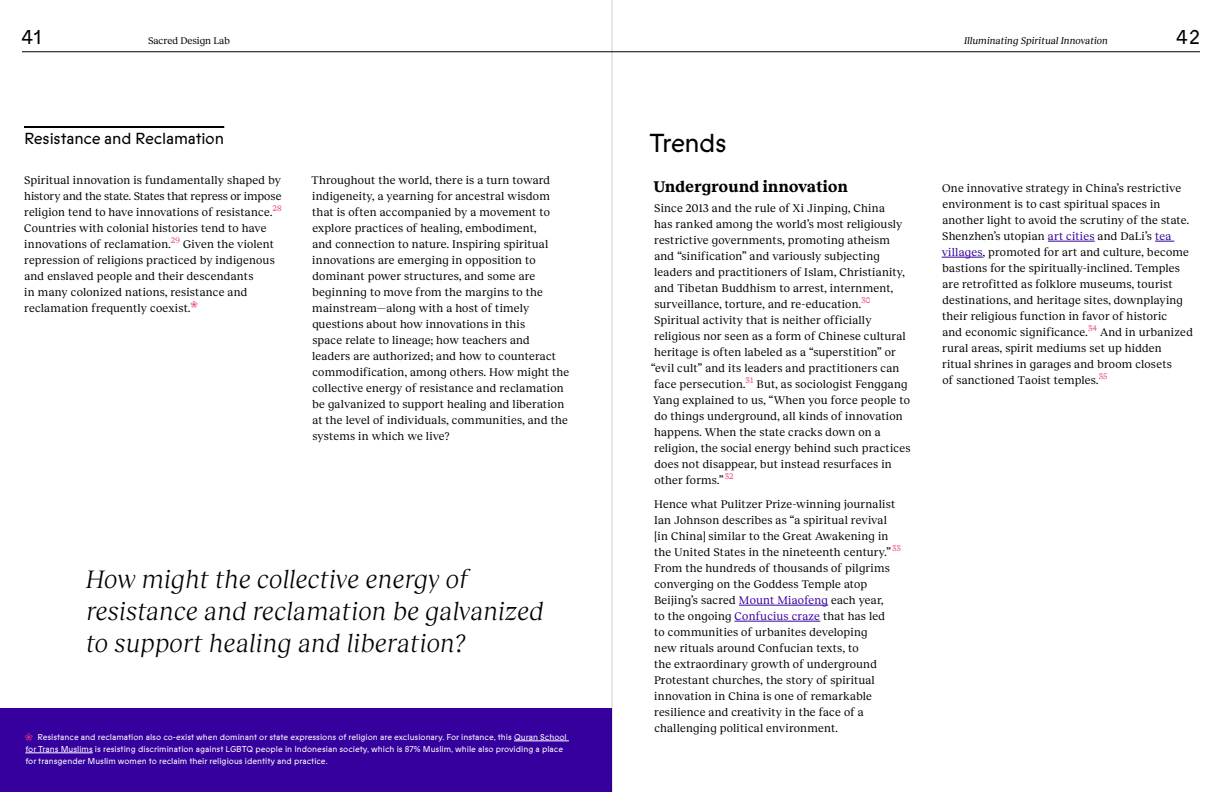
<style>
.page{position:relative;width:1224px;height:792px;background:#fff}
.page>*{position:absolute;margin:0;border:0;box-sizing:border-box;transform-origin:0 0}
.Pull_Quote{font:italic 300 26px/32px "Reckless";letter-spacing:.01em;color:#000}
.t1{font:26px "Prophet";letter-spacing:-.025em;color:#000}
.t2{font:20px "Prophet";color:#000}
.t3{font:16px "Prophet";letter-spacing:-.01em;color:#000}
.H3_inline_after_H2{font:700 16px "Reckless";letter-spacing:.01em;color:#000}
.Body{font:11.5px/16px "Reckless";letter-spacing:.015em;color:#000}
.t4{font:italic 10px "Reckless";color:#000}
.t5{font:10px "Reckless";color:#000}
.t6{font:8.5px/12px "Prophet";color:#fff}
.s1{font-family:"GT Alpina";font-weight:300;font-size:9px;color:#ec3182}
.s2{color:#35009d}
</style>
<div class="page">
<hr style="left:22px;top:52px;width:1178px;height:1px;background:#000">
<hr style="left:24px;top:126px;width:200px;height:2px;background:#000">
<div style="left:0;top:708px;width:612px;height:84px;background:#35009d"></div>
<hr style="left:514px;top:741px;width:55px;height:1px;background:#fff">
<hr style="left:25px;top:753px;width:68px;height:1px;background:#fff">
<hr style="left:739px;top:605px;width:89px;height:1px;background:#35009d">
<hr style="left:735px;top:621px;width:85px;height:1px;background:#35009d">
<hr style="left:1048px;top:241px;width:47px;height:1px;background:#35009d">
<svg style="left:1155px;top:241px;width:19px;height:1px"></svg>
<hr style="left:942px;top:257px;width:41px;height:1px;background:#35009d">
<hr style="left:612px;top:0;width:1px;height:792px;background:#000">
<h2 class="t2" style="left:21px;top:24px;width:22px">41</h2>
<p class="t5" style="left:148px;top:33px;width:83px">Sacred Design Lab</p>
<p class="t4" style="left:964px;top:33px;width:145px">Illuminating Spiritual Innovation</p>
<h2 class="t2" style="left:1176px;top:24px;width:25px">42</h2>
<h3 class="t3" style="left:24px;top:128px;width:202px">Resistance and Reclamation</h3>
<p class="Body" style="left:24px;top:172px;width:259px">Spiritual innovation is fundamentally shaped by history and the state. States that repress or impose religion tend to have innovations of resistance.<sup>28<br></sup>Countries with colonial histories tend to have innovations of reclamation.<sup>29</sup> Given the violent repression of religions practiced by indigenous and enslaved people and their descendants<br>in many colonized nations, resistance and reclamation frequently coexist.<sup>❀</sup></p>
<p class="Body" style="left:312px;top:172px;width:259px">Throughout the world, there is a turn toward indigeneity, a yearning for ancestral wisdom that is often accompanied by a movement to explore practices of healing, embodiment,<br>and connection to nature. Inspiring spiritual innovations are emerging in opposition to dominant power structures, and some are beginning to move from the margins to the mainstream—along with a host of timely questions about how innovations in this<br>space relate to lineage; how teachers and leaders are authorized; and how to counteract commodification, among others. How might the collective energy of resistance and reclamation be galvanized to support healing and liberation at the level of individuals, communities, and the systems in which we live?</p>
<p class="Pull_Quote" style="left:86px;top:562px;width:460px">How might the collective energy of resistance and reclamation be galvanized to support healing and liberation?</p>
<p class="t6" style="left:25px;top:731px;width:543px"><span class="s1">❀</span> Resistance and reclamation also co‑exist when dominant or state expressions of religion are exclusionary. For instance, this Quran School for Trans Muslims is resisting discrimination against LGBTQ people in Indonesian society, which is 87% Muslim, while also providing a place for transgender Muslim women to reclaim their religious identity and practice.</p>
<h2 class="t1" style="left:650px;top:126px;width:79px">Trends</h2>
<p class="H3_inline_after_H2" style="left:653px;top:175px;width:196px">Underground innovation</p>
<p class="Body" style="left:651px;top:200px;width:261px">Since 2013 and the rule of Xi Jinping, China<br>has ranked among the world’s most religiously restrictive governments, promoting atheism<br>and “sinification” and variously subjecting leaders and practitioners of Islam, Christianity, and Tibetan Buddhism to arrest, internment, surveillance, torture, and re-education.<sup>30<br></sup>Spiritual activity that is neither officially religious nor seen as a form of Chinese cultural heritage is often labeled as a “superstition” or “evil cult” and its leaders and practitioners can face persecution.<sup>31</sup> But, as sociologist Fenggang Yang explained to us, “When you force people to do things underground, all kinds of innovation happens. When the state cracks down on a religion, the social energy behind such practices does not disappear, but instead resurfaces in other forms.”<sup>32</sup></p>
<p class="Body" style="left:654px;top:496px;width:249px">Hence what Pulitzer Prize-winning journalist Ian Johnson describes as “a spiritual revival [in China] similar to the Great Awakening in the United States in the nineteenth century.”<sup>33<br></sup>From the hundreds of thousands of pilgrims converging on the Goddess Temple atop Beijing’s sacred <span class="s2">Mount Miaofeng</span> each year,<br>to the ongoing <span class="s2">Confucius craze</span> that has led<br>to communities of urbanites developing<br>new rituals around Confucian texts, to<br>the extraordinary growth of underground Protestant churches, the story of spiritual innovation in China is one of remarkable resilience and creativity in the face of a challenging political environment.</p>
<p class="Body" style="left:942px;top:180px;width:253px">One innovative strategy in China’s restrictive environment is to cast spiritual spaces in another light to avoid the scrutiny of the state.<br>Shenzhen’s utopian <span class="s2">art cities</span> and DaLi’s <span class="s2">tea villages</span>, promoted for art and culture, become bastions for the spiritually-inclined. Temples are retrofitted as folklore museums, tourist destinations, and heritage sites, downplaying their religious function in favor of historic<br>and economic significance.<sup>34</sup> And in urbanized rural areas, spirit mediums set up hidden ritual shrines in garages and broom closets<br>of sanctioned Taoist temples.<sup>35</sup></p>
</div>
